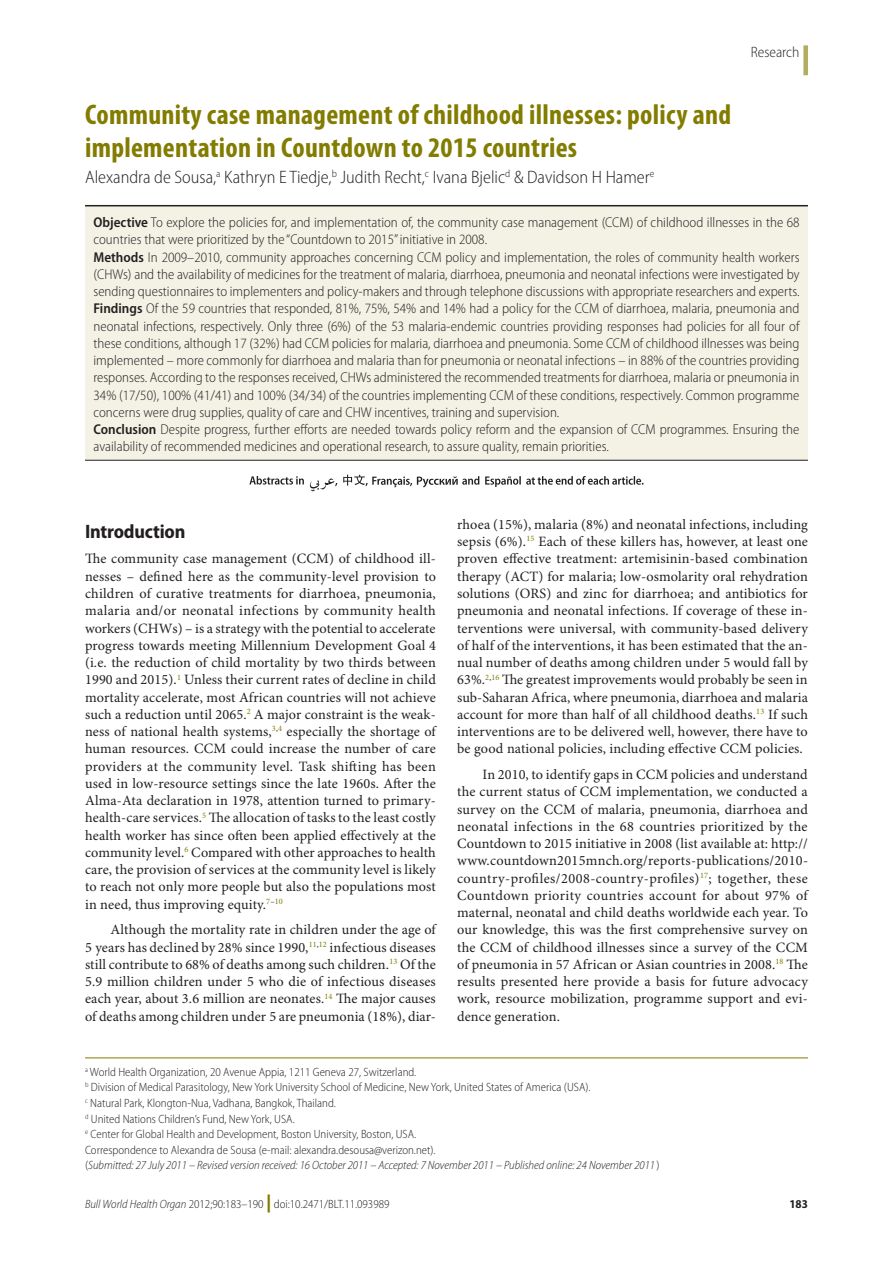
<style>
.page{position:relative;width:893px;height:1263px;background:#fff}
.page>*{position:absolute;margin:0;border:0;box-sizing:border-box;transform-origin:0 0}
.Article_Title{font:700 condensed 28.5px/33.8px "Myriad Pro";letter-spacing:.01em;color:#827c00}
.Head_1{font:700 semi-condensed 19.5px "Myriad Pro";letter-spacing:-.01em;color:#231f20}
.Authors{font:300 semi-condensed 18px "Myriad Pro";color:#231f20}
.Section_Title{font:300 semi-condensed 15px "Myriad Pro";color:#231f20}
.Para_Ind{font:14.25px/17.2px "Minion Pro";letter-spacing:.01em;color:#231f20;text-align:justify}
.Abstract_No_Ind{font:300 semi-condensed 14.25px/17.2px "Myriad Pro";color:#231f20}
.Para_No_Ind{font:14.25px/17.2px "Minion Pro";letter-spacing:.005em;color:#231f20;text-align:justify}
.Affiliations{font:300 semi-condensed 12px "Myriad Pro";color:#231f20}
.Submission_info{font:italic 300 semi-condensed 12px "Myriad Pro";color:#231f20}
.t1{font:700 semi-condensed 12px "Myriad Pro";color:#231f20}
.s1{font-weight:600}
.s2{font-style:normal}
.s3{font-style:italic}
.s4{font-weight:900;font-stretch:normal;font-size:18px;color:#827c00}
</style>
<div class="page">
<div style="left:803px;top:45px;width:5px;height:30px;background:#b2ac5f"></div>
<div style="left:85px;top:205px;width:723px;height:255px;background:#f3f2e4"></div>
<hr style="left:85px;top:1057px;width:723px;height:1px;background:#827c00">
<hr style="left:85px;top:205px;width:723px;height:1px;background:#231f20">
<hr style="left:85px;top:460px;width:723px;height:1px;background:#231f20">
<svg style="left:310px;top:475px;width:334px;height:16px"></svg>
<svg style="left:249px;top:476px;width:55px;height:9px"></svg>
<p class="Article_Title" style="left:85px;top:98px;width:647px">Community case management of childhood illnesses: policy and implementation in Countdown to 2015 countries</p>
<p class="Authors" style="left:85px;top:167px;width:571px">Alexandra de Sousa,<sup>a</sup> Kathryn E Tiedje,<sup>b</sup> Judith Recht,<sup>c</sup> Ivana Bjelic<sup>d</sup> &amp; Davidson H Hamer<sup>e</sup></p>
<p class="Section_Title" style="left:751px;top:44px;width:50px">Research</p>
<p class="Abstract_No_Ind" style="left:94px;top:214px;width:707px"><span class="s1">Objective</span> To explore the policies for, and implementation of, the community case management (CCM) of childhood illnesses in the 68 countries that were prioritized by the “Countdown to 2015” initiative in 2008.</p>
<p class="Abstract_No_Ind" style="left:94px;top:248px;width:707px;text-align:justify"><span class="s1">Methods</span> In 2009–2010, community approaches concerning CCM policy and implementation, the roles of community health workers (CHWs) and the availability of medicines for the treatment of malaria, diarrhoea, pneumonia and neonatal infections were investigated by sending questionnaires to implementers and policy-makers and through telephone discussions with appropriate researchers and experts.</p>
<p class="Abstract_No_Ind" style="left:94px;top:300px;width:707px;text-align:justify"><span class="s1">Findings</span> Of the 59 countries that responded, 81%, 75%, 54% and 14% had a policy for the CCM of diarrhoea, malaria, pneumonia and neonatal infections, respectively. Only three (6%) of the 53 malaria-endemic countries providing responses had policies for all four of these conditions, although 17 (32%) had CCM policies for malaria, diarrhoea and pneumonia. Some CCM of childhood illnesses was being implemented – more commonly for diarrhoea and malaria than for pneumonia or neonatal infections – in 88% of the countries providing responses. According to the responses received, CHWs administered the recommended treatments for diarrhoea, malaria or pneumonia in 34% (17/50), 100% (41/41) and 100% (34/34) of the countries implementing CCM of these conditions, respectively. Common programme concerns were drug supplies, quality of care and CHW incentives, training and supervision.</p>
<p class="Abstract_No_Ind" style="left:94px;top:421px;width:707px"><span class="s1">Conclusion</span> Despite progress, further efforts are needed towards policy reform and the expansion of CCM programmes. Ensuring the availability of recommended medicines and operational research, to assure quality, remain priorities.</p>
<p class="Head_1" style="left:85px;top:520px;width:102px">Introduction</p>
<p class="Para_No_Ind" style="left:85px;top:551px;width:352px">The community case management (CCM) of childhood ill&shy;nesses – defined here as the community-level provision to children of curative treatments for diarrhoea, pneumonia, malaria and/or neonatal infections by community health workers (CHWs) – is a strategy with the potential to accelerate progress towards meeting Millennium Development Goal 4 (i.e. the reduction of child mortality by two thirds between 1990 and 2015).<sup>1</sup> Unless their current rates of decline in child mortality accelerate, most African countries will not achieve such a reduction until 2065.<sup>2</sup> A major constraint is the weak&shy;ness of national health systems,<sup>3</sup><sup>,</sup><sup>4</sup> especially the shortage of human resources. CCM could increase the number of care providers at the community level. Task shifting has been used in low-resource settings since the late 1960s. After the Alma-Ata declaration in 1978, attention turned to primary&shy;health-care services.<sup>5</sup> The allocation of tasks to the least costly health worker has since often been applied effectively at the community level.<sup>6</sup> Compared with other approaches to health care, the provision of services at the community level is likely to reach not only more people but also the populations most in need, thus improving equity.<sup>7</sup><sup>–</sup><sup>10</sup></p>
<p class="Para_Ind" style="left:85px;top:922px;width:352px;text-indent:26px">Although the mortality rate in children under the age of 5 years has declined by 28% since 1990,<sup>11</sup><sup>,</sup><sup>12</sup> infectious diseases still contribute to 68% of deaths among such children.<sup>13</sup> Of the 5.9 million children under 5 who die of infectious diseases each year, about 3.6 million are neonates.<sup>14</sup> The major causes of deaths among children under 5 are pneumonia (18%), diar-</p>
<p class="Para_Ind" style="left:457px;top:516px;width:352px">rhoea (15%), malaria (8%) and neonatal infections, including sepsis (6%).<sup>15</sup> Each of these killers has, however, at least one proven effective treatment: artemisinin-based combination therapy (ACT) for malaria; low-osmolarity oral rehydration solutions (ORS) and zinc for diarrhoea; and antibiotics for pneumonia and neonatal infections. If coverage of these in&shy;terventions were universal, with community-based delivery of half of the interventions, it has been estimated that the an&shy;nual number of deaths among children under 5 would fall by 63%.<sup>2</sup><sup>,</sup><sup>16</sup> The greatest improvements would probably be seen in sub-Saharan Africa, where pneumonia, diarrhoea and malaria account for more than half of all childhood deaths.<sup>13</sup> If such interventions are to be delivered well, however, there have to be good national policies, including effective CCM policies.</p>
<p class="Para_Ind" style="left:457px;top:766px;width:352px;text-indent:26px">In 2010, to identify gaps in CCM policies and understand the current status of CCM implementation, we conducted a survey on the CCM of malaria, pneumonia, diarrhoea and neonatal infections in the 68 countries prioritized by the Countdown to 2015 initiative in 2008 (list available at: http:// www.countdown2015mnch.org/reports-publications/2010- country-profiles/2008-country-profiles)<sup>17</sup>; together, these Countdown priority countries account for about 97% of maternal, neonatal and child deaths worldwide each year. To our knowledge, this was the first comprehensive survey on the CCM of childhood illnesses since a survey of the CCM of pneumonia in 57 African or Asian countries in 2008.<sup>18</sup> The results presented here provide a basis for future advocacy work, resource mobilization, programme support and evi&shy;dence generation.</p>
<p class="Affiliations" style="left:85px;top:1065px;width:333px"><sup>a</sup> World Health Organization, 20 Avenue Appia, 1211 Geneva 27, Switzerland.</p>
<p class="Affiliations" style="left:85px;top:1081px;width:507px"><sup>b</sup> Division of Medical Parasitology, New York University School of Medicine, New York, United States of America (USA).</p>
<p class="Affiliations" style="left:85px;top:1096px;width:252px"><sup>c</sup> Natural Park, Klongton-Nua, Vadhana, Bangkok, Thailand.</p>
<p class="Affiliations" style="left:85px;top:1112px;width:211px"><sup>d</sup> United Nations Children’s Fund, New York, USA.</p>
<p class="Affiliations" style="left:85px;top:1128px;width:333px"><sup>e</sup> Center for Global Health and Development, Boston University, Boston, USA.</p>
<p class="Affiliations" style="left:85px;top:1143px;width:352px">Correspondence to Alexandra de Sousa (e-mail: alexandra.desousa@verizon.net).</p>
<p class="Submission_info" style="left:85px;top:1159px;width:576px"><span class="s2">(</span>Submitted: 27 July 2011 – Revised version received: 16 October 2011 – Accepted: 7 November 2011 – Published online: 24 November 2011 <span class="s2">)</span></p>
<p class="Affiliations" style="left:85px;top:1198px;width:306px"><span class="s3">Bull World Health Organ</span> 2012;90:183–190 <span class="s4">|</span> doi:10.2471/BLT.11.093989</p>
<p class="t1" style="left:789px;top:1197px;width:20px">183</p>
</div>
